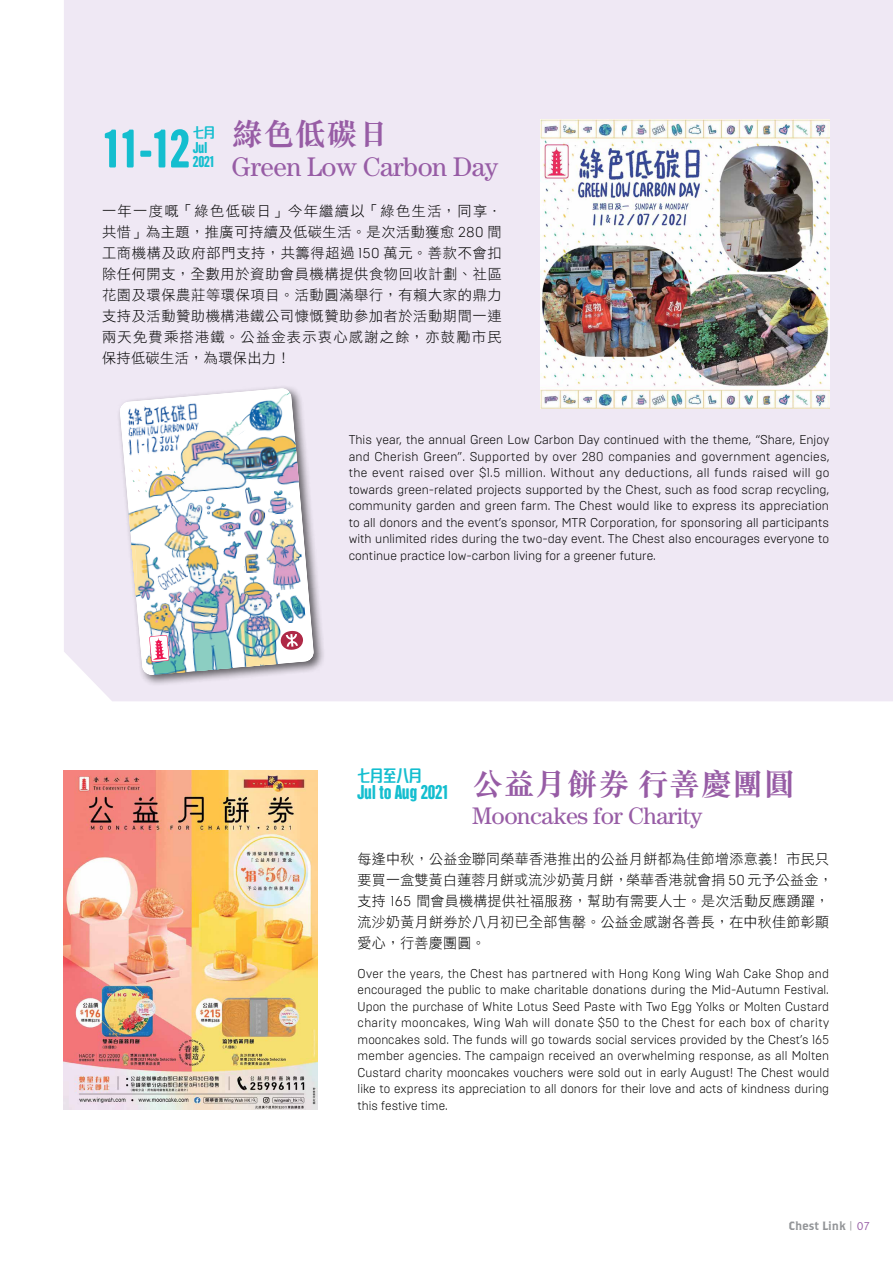
<style>
.page{position:relative;width:893px;height:1263px;background:#fff}
.page>*{position:absolute;margin:0;border:0;box-sizing:border-box;transform-origin:0 0}
.t1{font:57px "Hector Rounded";color:#14becf}
.t2{font:700 31.5px "M Sung HK";color:#975ca5}
.t3{font:27px "Century";letter-spacing:-.02em;color:#975ca5}
.t4{font:24px "Century";letter-spacing:-.02em;color:#975ca5}
.t5{font:21px "Hector Rounded";letter-spacing:-.02em;color:#14becf}
.t6{font:16.5px/14.2px "Hector Rounded";letter-spacing:-.02em;color:#14becf}
.t7{font:800 16.5px "M Elle HK";letter-spacing:-.02em;color:#14becf;scale:.8 1}
.t8{font:14.25px/21px "DF Hei Std W3";letter-spacing:.025em;color:#000}
.t9{font:800 14.25px "M Elle HK";color:#14becf;scale:.8 1}
.t10{font:300 12.75px/16.5px "Brutal Type";color:#000;text-align:justify;scale:.95 1}
.t11{font:300 12.75px/16.5px "Brutal Type";color:#000;text-align:justify}
.t12{font:12px "Brothers";color:#939598}
.s1{font-family:"Brutal Type";font-weight:300}
.s2{font-family:"Bliss";font-weight:300;color:#975ca5}
</style>
<div class="page">
<div style="left:64px;top:0;width:829px;height:701px;background:#efe8f4"></div>
<img style="left:541px;top:120px;width:288px;height:288px">
<div style="left:116px;top:385px;width:210px;height:302px;background:#000;opacity:.6"></div>
<img style="left:119px;top:388px;width:195px;height:287px">
<svg style="left:286px;top:389px;width:5px;height:7px"></svg>
<svg style="left:176px;top:486px;width:20px;height:18px"></svg>
<svg style="left:157px;top:672px;width:31px;height:3px"></svg>
<svg style="left:276px;top:591px;width:5px;height:9px"></svg>
<svg style="left:119px;top:541px;width:22px;height:57px"></svg>
<svg style="left:166px;top:461px;width:11px;height:14px"></svg>
<svg style="left:129px;top:464px;width:29px;height:29px"></svg>
<svg style="left:179px;top:423px;width:7px;height:10px"></svg>
<svg style="left:280px;top:631px;width:23px;height:19px"></svg>
<svg style="left:149px;top:635px;width:20px;height:27px"></svg>
<img style="left:64px;top:770px;width:254px;height:339px">
<h2 class="t2" style="left:232px;top:118px;width:159px">綠色低碳日</h2>
<h3 class="t3" style="left:232px;top:151px;width:268px">Green Low Carbon Day</h3>
<p class="t8" style="left:102px;top:200px;width:401px;text-align:justify">一年一度嘅「綠色低碳日」今年繼續以「綠色生活，同享．共惜」為主題，推廣可持續及低碳生活。是次活動獲愈 <span class="s1">280</span> 間工商機構及政府部門支持，共籌得超過 <span class="s1">150</span> 萬元。善款不會扣除任何開支，全數用於資助會員機構提供食物回收計劃、社區花園及環保農莊等環保項目。活動圓滿舉行，有賴大家的鼎力支持及活動贊助機構港鐵公司慷慨贊助參加者於活動期間一連兩天免費乘搭港鐵。公益金表示衷心感謝之餘，亦鼓勵市民保持低碳生活，為環保出力！</p>
<h1 class="t1" style="left:103px;top:119px;width:89px">11-12</h1>
<p class="t9" style="left:193px;top:126px;width:30px">七月</p>
<p class="t6" style="left:193px;top:140px;width:24px">Jul<br>2021</p>
<p class="t11" style="left:349px;top:431px;width:482px">This year, the annual Green Low Carbon Day continued with the theme, “Share, Enjoy and Cherish Green”. Supported by over 280 companies and government agencies, the event raised over $1.5 million. Without any deductions, all funds raised will go towards green-related projects supported by the Chest, such as food scrap recycling, community garden and green farm. The Chest would like to express its appreciation to all donors and the event’s sponsor, MTR Corporation, for sponsoring all participants with unlimited rides during the two-day event. The Chest also encourages everyone to continue practice low-carbon living for a greener future.</p>
<p class="t7" style="left:357px;top:768px;width:83px">七月至八月</p>
<h3 class="t5" style="left:357px;top:781px;width:93px">Jul to Aug 2021</h3>
<h2 class="t2" style="left:472px;top:768px;width:324px">公益月餅券行善慶團圓</h2>
<h3 class="t4" style="left:472px;top:802px;width:232px">Mooncakes for Charity</h3>
<p class="t8" style="left:358px;top:848px;width:477px">每逢中秋，公益金聯同榮華香港推出的公益月餅都為佳節增添意義﹗市民只要買一盒雙黃白蓮蓉月餅或流沙奶黃月餅，榮華香港就會捐 <span class="s1">50</span> 元予公益金，支持 <span class="s1">165</span> 間會員機構提供社福服務，幫助有需要人士。是次活動反應踴躍，流沙奶黃月餅券於八月初已全部售罄。公益金感謝各善長，在中秋佳節彰顯愛心，行善慶團圓。</p>
<p class="t10" style="left:358px;top:965px;width:498px">Over the years, the Chest has partnered with Hong Kong Wing Wah Cake Shop and encouraged the public to make charitable donations during the Mid-Autumn Festival.<br>Upon the purchase of White Lotus Seed Paste with Two Egg Yolks or Molten Custard charity mooncakes, Wing Wah will donate $50 to the Chest for each box of charity mooncakes sold. The funds will go towards social services provided by the Chest’s 165 member agencies. The campaign received an overwhelming response, as all Molten Custard charity mooncakes vouchers were sold out in early August! The Chest would like to express its appreciation to all donors for their love and acts of kindness during this festive time.</p>
<p class="t12" style="left:788px;top:1218px;width:83px">Chest Link | <span class="s2">07</span></p>
</div>
